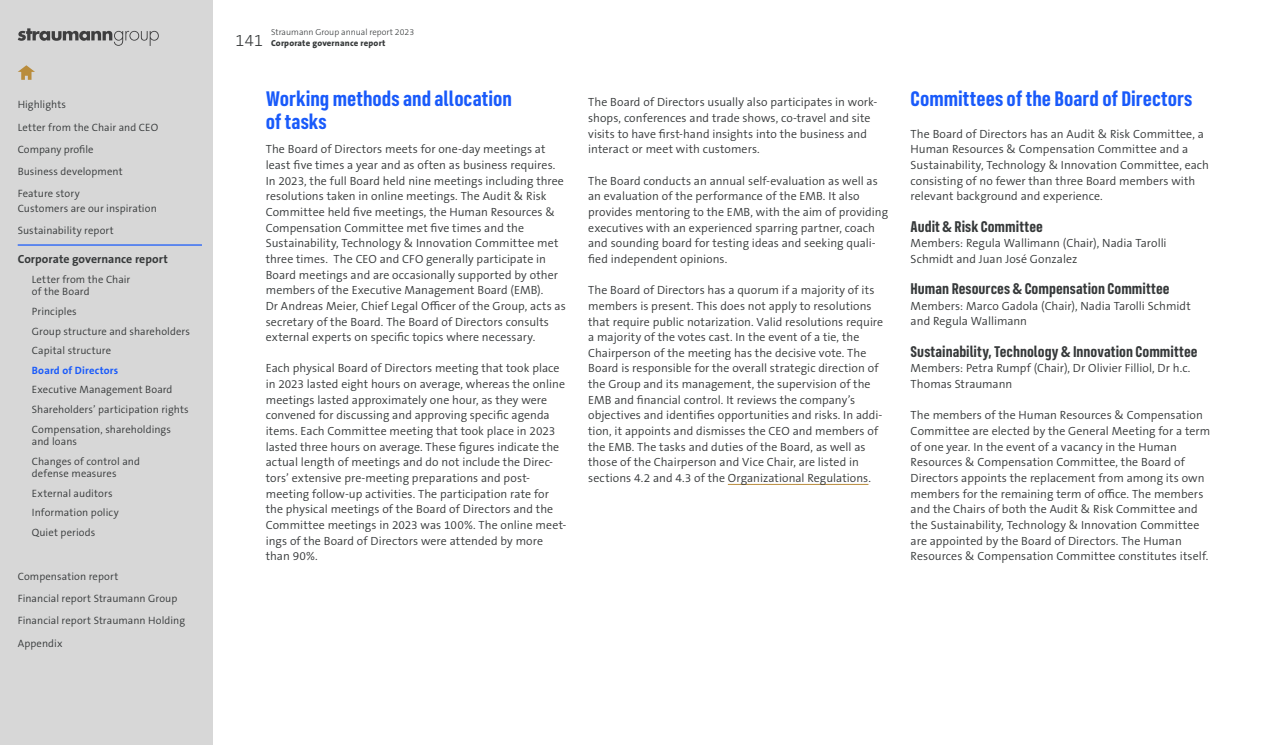
<style>
.page{position:relative;width:1265px;height:745px;background:#fff}
.page>*{position:absolute;margin:0;border:0;box-sizing:border-box;transform-origin:0 0}
.t1{font:700 21.25px/22.5px "FS Industrie Cd";color:#195afa}
.t2{font:700 15.62px "FS Industrie Cd";color:#36393a}
.t3{font:300 11.88px/15.6px "The Sans B W4";letter-spacing:.005em;color:#36393a}
.t4{font:700 11.88px "The Sans B W7";letter-spacing:.005em;color:#36393a}
.t5{font:300 10.62px/22.1px "The Sans B W4";letter-spacing:.01em;color:#36393a}
.t6{font:700 10.62px "The Sans B W7";letter-spacing:.02em;color:#195afa}
.t7{font:300 8.75px "The Sans B W3";color:#36393a}
.t8{font:800 8.75px "The Sans B W8";letter-spacing:.02em;color:#36393a}
.s1{font-family:"The Sans B W3";font-weight:300;font-size:16.25px}
</style>
<div class="page">
<div style="left:0;top:0;width:213px;height:744px;background:#d7d7d7"></div>
<svg style="left:18px;top:28px;width:141px;height:18px"></svg>
<svg style="left:18px;top:65px;width:17px;height:15px"></svg>
<hr style="left:18px;top:244px;width:184px;height:1px;background:#195afa">
<p class="t5" style="left:18px;top:94px;width:142px">Highlights<br>Letter from the Chair and CEO<br>Company profile<br>Business development<br>Feature story</p>
<p class="t5" style="left:18px;top:197px;width:141px">Customers are our inspiration<br>Sustainability report</p>
<p class="t4" style="left:18px;top:251px;width:152px">Corporate governance report</p>
<p class="t5" style="left:32px;top:273px;width:100px;line-height:12.5px">Letter from the Chair of the Board</p>
<p class="t5" style="left:32px;top:301px;width:160px;line-height:19.6px">Principles<br>Group structure and shareholders<br>Capital structure</p>
<p class="t6" style="left:32px;top:363px;width:88px">Board of Directors</p>
<p class="t5" style="left:32px;top:380px;width:158px;line-height:19.6px">Executive Management Board<br>Shareholders’ participation rights<br>Compensation, shareholdings</p>
<p class="t5" style="left:32px;top:431px;width:110px;line-height:19.6px">and loans<br>Changes of control and</p>
<p class="t5" style="left:32px;top:463px;width:88px;line-height:19.6px">defense measures<br>External auditors<br>Information policy<br>Quiet periods</p>
<p class="t5" style="left:18px;top:565px;width:169px">Compensation report<br>Financial report Straumann Group<br>Financial report Straumann Holding<br>Appendix</p>
<p class="t7" style="left:271px;top:26px;width:145px">Straumann Group annual report 2023</p>
<p class="t8" style="left:236px;top:37px;width:151px"><span class="s1">141</span> Corporate governance report</p>
<h1 class="t1" style="left:266px;top:88px;width:248px">Working methods and allocation of tasks</h1>
<p class="t3" style="left:266px;top:141px;width:302px">The Board of Directors meets for one-day meetings at least five times a year and as often as business requires.<br>In 2023, the full Board held nine meetings including three resolutions taken in online meetings. The Audit &amp; Risk Committee held five meetings, the Human Resources &amp; Compensation Committee met five times and the Sustainability, Technology &amp; Innovation Committee met three times. The CEO and CFO generally participate in Board meetings and are occasionally supported by other members of the Executive Management Board (EMB).<br>Dr Andreas Meier, Chief Legal Officer of the Group, acts as secretary of the Board. The Board of Directors consults external experts on specific topics where necessary.</p>
<p class="t3" style="left:266px;top:360px;width:302px">Each physical Board of Directors meeting that took place in 2023 lasted eight hours on average, whereas the online meetings lasted approximately one hour, as they were convened for discussing and approving specific agenda items. Each Committee meeting that took place in 2023 lasted three hours on average. These figures indicate the actual length of meetings and do not include the Direc&shy;tors’ extensive pre-meeting preparations and post&shy;meeting follow-up activities. The participation rate for the physical meetings of the Board of Directors and the Committee meetings in 2023 was 100%. The online meet&shy;ings of the Board of Directors were attended by more than 90%.</p>
<p class="t3" style="left:588px;top:95px;width:291px">The Board of Directors usually also participates in work&shy;shops, conferences and trade shows, co-travel and site visits to have first-hand insights into the business and interact or meet with customers.</p>
<p class="t3" style="left:588px;top:173px;width:301px">The Board conducts an annual self-evaluation as well as an evaluation of the performance of the EMB. It also provides mentoring to the EMB, with the aim of providing executives with an experienced sparring partner, coach and sounding board for testing ideas and seeking quali&shy;fied independent opinions.</p>
<p class="t3" style="left:588px;top:282px;width:297px">The Board of Directors has a quorum if a majority of its members is present. This does not apply to resolutions that require public notarization. Valid resolutions require a majority of the votes cast. In the event of a tie, the Chairperson of the meeting has the decisive vote. The Board is responsible for the overall strategic direction of the Group and its management, the supervision of the EMB and financial control. It reviews the company’s objectives and identifies opportunities and risks. In addi&shy;tion, it appoints and dismisses the CEO and members of the EMB. The tasks and duties of the Board, as well as those of the Chairperson and Vice Chair, are listed in sections 4.2 and 4.3 of the Organizational Regulations.</p>
<h1 class="t1" style="left:911px;top:88px;width:283px">Committees of the Board of Directors</h1>
<p class="t3" style="left:911px;top:126px;width:300px">The Board of Directors has an Audit &amp; Risk Committee, a Human Resources &amp; Compensation Committee and a Sustainability, Technology &amp; Innovation Committee, each consisting of no fewer than three Board members with relevant background and experience.</p>
<h2 class="t2" style="left:911px;top:216px;width:134px">Audit &amp; Risk Committee</h2>
<p class="t3" style="left:911px;top:235px;width:258px">Members: Regula Wallimann (Chair), Nadia Tarolli<br>Schmidt and Juan José Gonzalez</p>
<h2 class="t2" style="left:911px;top:279px;width:260px">Human Resources &amp; Compensation Committee</h2>
<p class="t3" style="left:911px;top:298px;width:282px">Members: Marco Gadola (Chair), Nadia Tarolli Schmidt and Regula Wallimann</p>
<h2 class="t2" style="left:911px;top:341px;width:288px">Sustainability, Technology &amp; Innovation Committee</h2>
<p class="t3" style="left:911px;top:360px;width:281px">Members: Petra Rumpf (Chair), Dr Olivier Filliol, Dr h.c.<br>Thomas Straumann</p>
<p class="t3" style="left:911px;top:407px;width:301px">The members of the Human Resources &amp; Compensation Committee are elected by the General Meeting for a term of one year. In the event of a vacancy in the Human Resources &amp; Compensation Committee, the Board of Directors appoints the replacement from among its own members for the remaining term of office. The members and the Chairs of both the Audit &amp; Risk Committee and the Sustainability, Technology &amp; Innovation Committee are appointed by the Board of Directors. The Human Resources &amp; Compensation Committee constitutes itself.</p>
</div>
